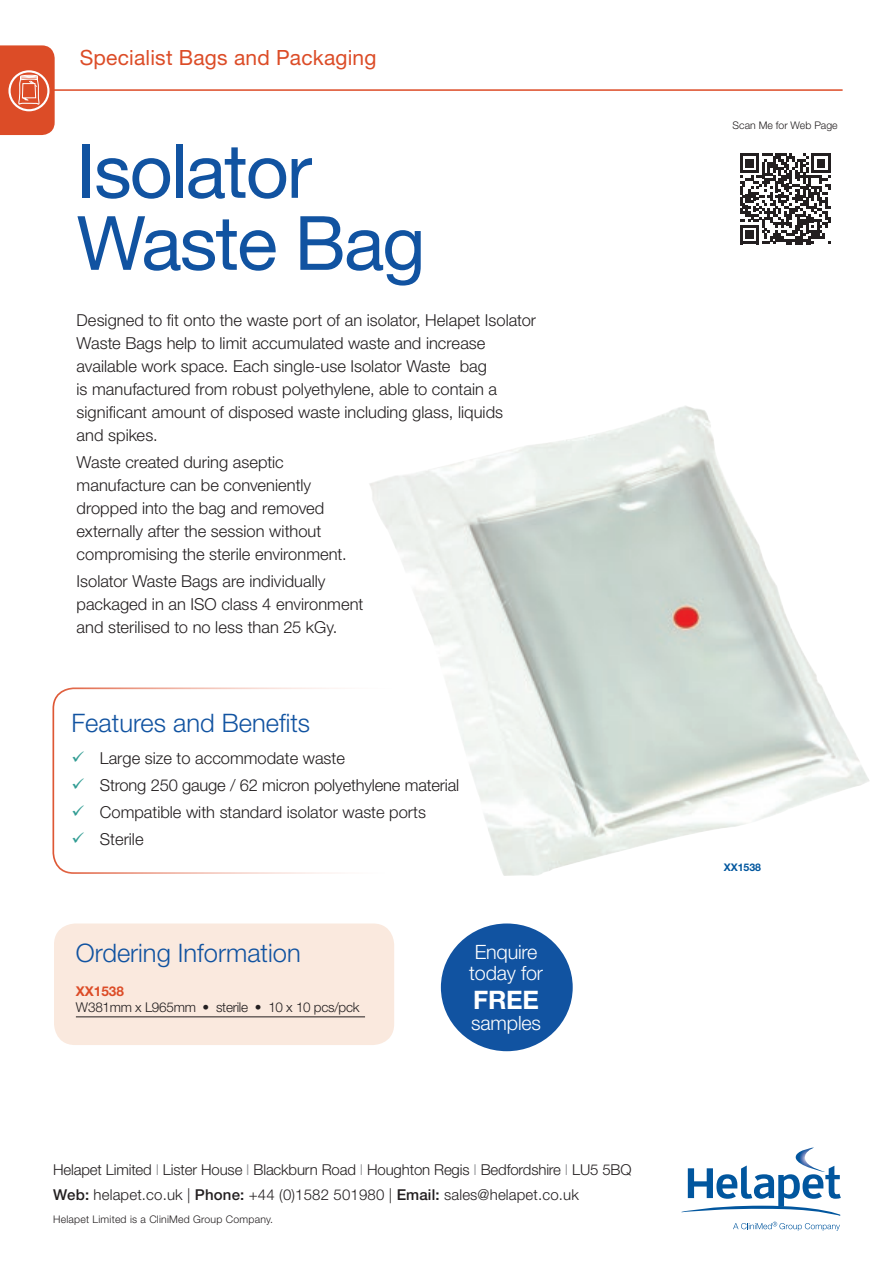
<style>
.page{position:relative;width:893px;height:1263px;background:#fff}
.page>*{position:absolute;margin:0;border:0;box-sizing:border-box;transform-origin:0 0}
.t1{font:75px/72px "Helvetica Neue LT Std";letter-spacing:-.025em;color:#1153a1}
.t2{font:300 25.5px "Helvetica Neue LT Std";color:#1153a1}
.t3{font:700 25.5px "Helvetica Neue LT Std";color:#fff}
.t4{font:21px "Helvetica Neue LT Std";letter-spacing:.01em;color:#dc4c27}
.t5{font:300 19.8px/21px "Helvetica Neue LT Std";letter-spacing:-.01em;color:#fff}
.t6{font:300 16.5px/23px "Helvetica Neue LT Std";color:#231f20}
.t7{font:300 15px/25.5px "Helvetica Neue LT Std";letter-spacing:-.01em;color:#231f20}
.t8{font:300 13.5px "Helvetica Neue LT Std";letter-spacing:-.02em;color:#231f20}
.t9{font:700 13.5px "Helvetica Neue LT Std";color:#dc4c27}
.t10{font:300 10.5px "Helvetica Neue LT Std";letter-spacing:.02em;color:#231f20}
.t11{font:300 10.5px "Helvetica Neue LT Std";color:#231f20}
.t12{font:700 10.5px "Helvetica Neue LT Std";color:#01569e}
.s1{color:#329d94}
.s2{color:#939598}
.s3{font-weight:500}
</style>
<div class="page">
<svg style="left:681px;top:1147px;width:160px;height:69px"></svg>
<svg style="left:733px;top:1222px;width:107px;height:9px"></svg>
<div style="left:52px;top:687px;width:364px;height:187px;border:2px solid #dc4c27;border-radius:20px"></div>
<svg style="left:740px;top:153px;width:91px;height:91px"></svg>
<hr style="left:39px;top:89px;width:804px;height:2px;background:#dc4c27">
<div style="left:441px;top:923px;width:132px;height:128px;background:#1153a1;border-radius:50%"></div>
<div style="left:54px;top:923px;width:340px;height:122px;background:#fae9de;border-radius:21px"></div>
<hr style="left:76px;top:1016px;width:289px;height:1px;background:#231f20">
<svg style="left:0;top:45px;width:55px;height:90px;background:#df5d3b"></svg>
<div style="left:8px;top:70px;width:42px;height:41px;border:2px solid #fff;border-radius:50%"></div>
<img style="left:368px;top:406px;width:502px;height:470px">
<p class="t4" style="left:80px;top:45px;width:298px">Specialist Bags and Packaging</p>
<h1 class="t1" style="left:77px;top:134px;width:350px">Isolator<br>Waste Bag</h1>
<p class="t6" style="left:77px;top:309px;width:461px">Designed to fit onto the waste port of an isolator, Helapet Isolator Waste Bags help to limit accumulated waste and increase available work space. Each single-use Isolator Waste bag<br>is manufactured from robust polyethylene, able to contain a significant amount of disposed waste including glass, liquids<br>and spikes.</p>
<p class="t6" style="left:77px;top:451px;width:272px">Waste created during aseptic manufacture can be conveniently dropped into the bag and removed externally after the session without compromising the sterile environment.</p>
<p class="t6" style="left:77px;top:570px;width:288px">Isolator Waste Bags are individually packaged in an ISO class 4 environment and sterilised to no less than 25 kGy.</p>
<h2 class="t2" style="left:72px;top:707px;width:240px">Features and Benefits</h2>
<p class="t6" style="left:72px;top:747px;width:275px"><span class="s1">✓</span> Large size to accommodate waste</p>
<p class="t6" style="left:72px;top:773px;width:389px"><span class="s1">✓</span> Strong 250 gauge / 62 micron polyethylene material</p>
<p class="t6" style="left:72px;top:800px;width:356px"><span class="s1">✓</span> Compatible with standard isolator waste ports</p>
<p class="t6" style="left:72px;top:827px;width:73px"><span class="s1">✓</span> Sterile</p>
<h2 class="t2" style="left:76px;top:937px;width:226px">Ordering Information</h2>
<p class="t9" style="left:76px;top:983px;width:50px">XX1538</p>
<p class="t8" style="left:76px;top:999px;width:285px">W381mm x L965mm • sterile • 10 x 10 pcs/pck</p>
<p class="t5" style="left:469px;top:941px;width:75px">Enquire today for</p>
<h2 class="t3" style="left:473px;top:984px;width:67px">FREE</h2>
<p class="t5" style="left:471px;top:1012px;width:71px">samples</p>
<p class="t7" style="left:53px;top:1156px;width:580px">Helapet Limited <span class="s2">I</span> Lister House <span class="s2">I</span> Blackburn Road <span class="s2">I</span> Houghton Regis <span class="s2">I</span> Bedfordshire <span class="s2">I</span> LU5 5BQ<br><span class="s3">Web:</span> helapet.co.uk | <span class="s3">Phone:</span> +44 (0)1582 501980 | <span class="s3">Email:</span> sales@helapet.co.uk</p>
<p class="t10" style="left:53px;top:1213px;width:222px">Helapet Limited is a CliniMed Group Company.</p>
<p class="t11" style="left:733px;top:119px;width:107px">Scan Me for Web Page</p>
<p class="t12" style="left:724px;top:860px;width:39px">XX1538</p>
</div>
